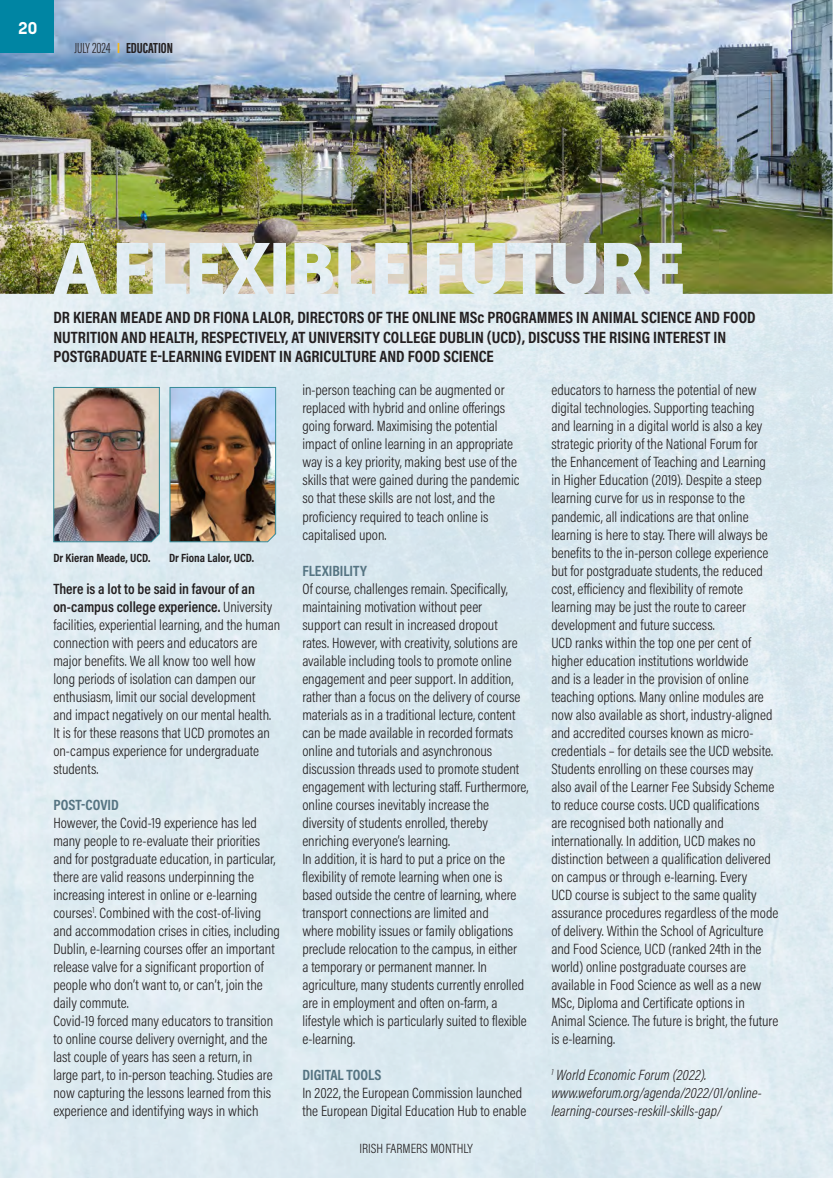
<style>
.page{position:relative;width:833px;height:1178px;background:#fff}
.page>*{position:absolute;margin:0;border:0;box-sizing:border-box;transform-origin:0 0}
.t1{font:700 16.95px "Korolev";color:#fff}
.t2{font:700 16.5px/19.5px "Acumin Pro Cond";color:#231f20}
.t3{font:300 15px/18px "Acumin Pro Cond";color:#231f20}
.t4{font:italic 300 15px/18px "Acumin Pro Cond";color:#231f20}
.t5{font:700 15px "Acumin Pro Cond";color:#557482}
.t6{font:700 15px "Acumin Pro Extra Cond";color:#231f20}
.t7{font:300 13.5px "Acumin Pro Cond";color:#231f20}
.t8{font:700 12px "Acumin Pro Cond";color:#231f20}
.s1{font-weight:300}
.s2{color:#fcb814}
.s3{font-weight:600}
</style>
<div class="page">
<img style="left:0;top:0;width:832px;height:294px">
<div style="left:0;top:0;width:53px;height:53px;background:#0085a3"></div>
<img style="left:53px;top:387px;width:107px;height:155px">
<img style="left:169px;top:387px;width:107px;height:155px">
<p class="t1" style="left:18px;top:17px;width:20px">20</p>
<p class="t6" style="left:74px;top:39px;width:100px"><span class="s1">JULY 2024</span> <span class="s2">I</span> EDUCATION</p>
<p class="t2" style="left:53px;top:307px;width:704px">DR KIERAN MEADE AND DR FIONA LALOR, DIRECTORS OF THE ONLINE MSc PROGRAMMES IN ANIMAL SCIENCE AND FOOD<br>NUTRITION AND HEALTH, RESPECTIVELY, AT UNIVERSITY COLLEGE DUBLIN (UCD), DISCUSS THE RISING INTEREST IN<br>POSTGRADUATE E-LEARNING EVIDENT IN AGRICULTURE AND FOOD SCIENCE</p>
<p class="t8" style="left:53px;top:550px;width:98px">Dr Kieran Meade, UCD.</p>
<p class="t8" style="left:169px;top:550px;width:87px">Dr Fiona Lalor, UCD.</p>
<p class="t3" style="left:53px;top:579px;width:228px"><span class="s3">There is a lot to be said in favour of an on-campus college experience.</span> University facilities, experiential learning, and the human connection with peers and educators are major benefits. We all know too well how long periods of isolation can dampen our enthusiasm, limit our social development<br>and impact negatively on our mental health.<br>It is for these reasons that UCD promotes an on-campus experience for undergraduate students.</p>
<p class="t5" style="left:53px;top:794px;width:67px">POST-COVID</p>
<p class="t3" style="left:53px;top:813px;width:228px">However, the Covid-19 experience has led many people to re-evaluate their priorities and for postgraduate education, in particular, there are valid reasons underpinning the increasing interest in online or e-learning courses<sup>1</sup>. Combined with the cost-of-living and accommodation crises in cities, including Dublin, e-learning courses offer an important release valve for a significant proportion of people who don’t want to, or can’t, join the daily commute.<br>Covid-19 forced many educators to transition to online course delivery overnight, and the last couple of years has seen a return, in large part, to in-person teaching. Studies are now capturing the lessons learned from this experience and identifying ways in which</p>
<p class="t3" style="left:302px;top:381px;width:219px">in-person teaching can be augmented or replaced with hybrid and online offerings going forward. Maximising the potential impact of online learning in an appropriate way is a key priority, making best use of the skills that were gained during the pandemic so that these skills are not lost, and the proficiency required to teach online is capitalised upon.</p>
<p class="t5" style="left:302px;top:560px;width:66px">FLEXIBILITY</p>
<p class="t3" style="left:302px;top:579px;width:228px">Of course, challenges remain. Specifically, maintaining motivation without peer<br>support can result in increased dropout<br>rates. However, with creativity, solutions are available including tools to promote online engagement and peer support. In addition, rather than a focus on the delivery of course materials as in a traditional lecture, content can be made available in recorded formats online and tutorials and asynchronous discussion threads used to promote student engagement with lecturing staff. Furthermore, online courses inevitably increase the diversity of students enrolled, thereby enriching everyone’s learning.<br>In addition, it is hard to put a price on the flexibility of remote learning when one is based outside the centre of learning, where transport connections are limited and<br>where mobility issues or family obligations preclude relocation to the campus, in either<br>a temporary or permanent manner. In agriculture, many students currently enrolled are in employment and often on-farm, a lifestyle which is particularly suited to flexible e-learning.</p>
<p class="t5" style="left:302px;top:1064px;width:81px">DIGITAL TOOLS</p>
<p class="t3" style="left:302px;top:1083px;width:225px">In 2022, the European Commission launched the European Digital Education Hub to enable</p>
<p class="t7" style="left:359px;top:1140px;width:115px">IRISH FARMERS MONTHLY</p>
<p class="t3" style="left:551px;top:381px;width:228px">educators to harness the potential of new digital technologies. Supporting teaching<br>and learning in a digital world is also a key strategic priority of the National Forum for<br>the Enhancement of Teaching and Learning in Higher Education (2019). Despite a steep learning curve for us in response to the pandemic, all indications are that online learning is here to stay. There will always be benefits to the in-person college experience but for postgraduate students, the reduced cost, efficiency and flexibility of remote learning may be just the route to career development and future success.<br>UCD ranks within the top one per cent of higher education institutions worldwide<br>and is a leader in the provision of online teaching options. Many online modules are now also available as short, industry-aligned and accredited courses known as micro&shy;credentials – for details see the UCD website.<br>Students enrolling on these courses may<br>also avail of the Learner Fee Subsidy Scheme to reduce course costs. UCD qualifications are recognised both nationally and internationally. In addition, UCD makes no distinction between a qualification delivered on campus or through e-learning. Every<br>UCD course is subject to the same quality assurance procedures regardless of the mode of delivery. Within the School of Agriculture and Food Science, UCD (ranked 24th in the world) online postgraduate courses are available in Food Science as well as a new MSc, Diploma and Certificate options in Animal Science. The future is bright, the future is e-learning.</p>
<p class="t4" style="left:551px;top:1065px;width:212px"><sup>1</sup> World Economic Forum (2022). www.weforum.org/agenda/2022/01/online&shy;learning-courses-reskill-skills-gap/</p>
</div>
